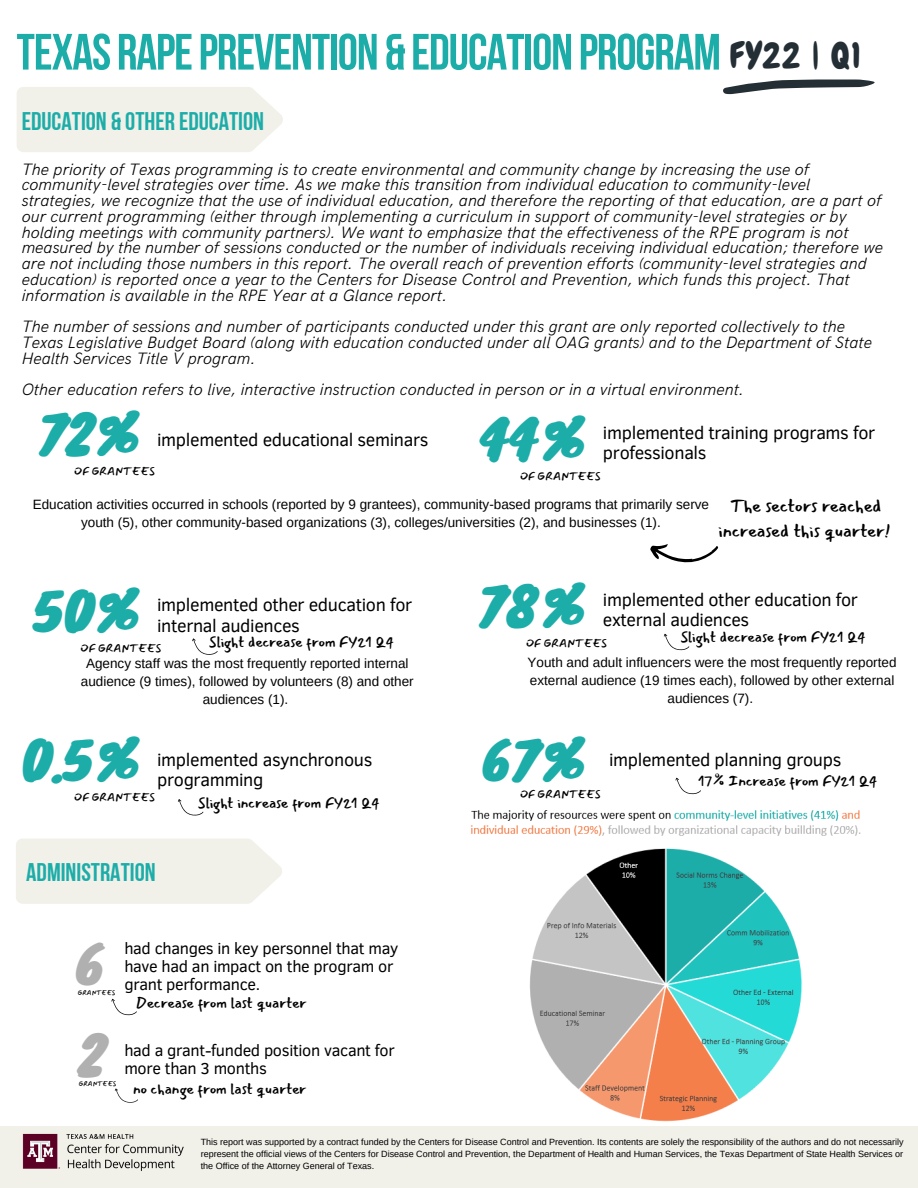
<style>
.page{position:relative;width:918px;height:1188px;background:#fff}
.page>*{position:absolute;margin:0;border:0;box-sizing:border-box;transform-origin:0 0}
.t1{font:51px "Bebas Neue Cyrillic";letter-spacing:-.02em;color:#1dada9}
.t2{font:49.8px "Knewave";color:#1dada9}
.t3{font:49.8px "Knewave";color:#b0b0b0}
.t4{font:25.5px "Bebas Neue Cyrillic";color:#1dada9}
.t5{font:18px/20.2px "Clear Sans";letter-spacing:-.02em;color:#000}
.t6{font:18px/24.8px "Mansalva";color:#000;text-align:center}
.t7{font:italic 300 16.5px/15.8px "HK Grotesk";color:#000}
.t8{font:16.2px/18px "Clear Sans";letter-spacing:-.02em;color:#000}
.t9{font:14.85px "Mansalva";color:#000}
.t10{font:13.5px/18px "Arimo";color:#000;text-align:center}
.t11{font:11.1px "Mansalva";color:#000}
.t12{font:9px/12px "Arimo";color:#000;text-align:justify}
.t13{font:6.6px "Mansalva";color:#000}
.s1{font-family:"Chewy";font-size:36px;color:#232e35}
</style>
<div class="page">
<div style="left:16px;top:839px;width:266px;height:65px;background:#f1f0e9"></div>
<svg style="left:723px;top:80px;width:152px;height:14px"></svg>
<div style="left:0;top:1127px;width:918px;height:61px;background:#f1f0e9"></div>
<img style="left:6px;top:1126px;width:195px;height:45px">
<div style="left:17px;top:87px;width:266px;height:65px;background:#f1f0e9"></div>
<img style="left:471px;top:810px;width:390px;height:312px">
<svg style="left:115px;top:1088px;width:23px;height:15px"></svg>
<svg style="left:111px;top:999px;width:26px;height:17px"></svg>
<svg style="left:650px;top:544px;width:68px;height:19px"></svg>
<svg style="left:675px;top:778px;width:26px;height:17px"></svg>
<svg style="left:178px;top:799px;width:26px;height:17px"></svg>
<svg style="left:664px;top:634px;width:26px;height:17px"></svg>
<svg style="left:192px;top:638px;width:26px;height:17px"></svg>
<h1 class="t1" style="left:17px;top:31px;width:846px">TEXAS RAPEPREVENTION &amp; EDUCATION PROGRAM <span class="s1">FY22 | Q1</span></h1>
<h3 class="t4" style="left:22px;top:110px;width:244px">EDUCATION &amp; OTHER EDUCATION</h3>
<p class="t7" style="left:22px;top:162px;width:863px">The priority of Texas programming is to create environmental and community change by increasing the use of community-level strategies over time. As we make this transition from individual education to community-level strategies, we recognize that the use of individual education, and therefore the reporting of that education, are a part of our current programming (either through implementing a curriculum in support of community-level strategies or by holding meetings with community partners). We want to emphasize that the effectiveness of the RPE program is not measured by the number of sessions conducted or the number of individuals receiving individual education; therefore we are not including those numbers in this report. The overall reach of prevention efforts (community-level strategies and education) is reported once a year to the Centers for Disease Control and Prevention, which funds this project. That information is available in the RPE Year at a Glance report.</p>
<p class="t7" style="left:22px;top:319px;width:852px">The number of sessions and number of participants conducted under this grant are only reported collectively to the<br>Texas Legislative Budget Board (along with education conducted under all OAG grants) and to the Department of State<br>Health Services Title V program.</p>
<p class="t7" style="left:22px;top:382px;width:724px">Other education refers to live, interactive instruction conducted in person or in a virtual environment.</p>
<h2 class="t2" style="left:39px;top:394px;width:104px">72%</h2>
<h2 class="t2" style="left:480px;top:399px;width:109px">44%</h2>
<p class="t5" style="left:603px;top:422px;width:274px">implemented training programs for professionals</p>
<p class="t11" style="left:520px;top:470px;width:82px">OF GRANTEES</p>
<p class="t5" style="left:157px;top:428px;width:273px">implemented educational seminars</p>
<p class="t11" style="left:74px;top:465px;width:82px">OF GRANTEES</p>
<p class="t10" style="left:33px;top:495px;width:678px">Education activities occurred in schools (reported by 9 grantees), community-based programs that primarily serve youth (5), other community-based organizations (3), colleges/universities (2), and businesses (1).</p>
<p class="t6" style="left:719px;top:494px;width:174px">The sectors reached increased this quarter!</p>
<h2 class="t2" style="left:33px;top:571px;width:110px">50%</h2>
<p class="t5" style="left:157px;top:594px;width:257px">implemented other education for internal audiences</p>
<p class="t11" style="left:81px;top:642px;width:82px">OF GRANTEES</p>
<p class="t9" style="left:209px;top:634px;width:187px">Slight decrease from FY21 Q4</p>
<h2 class="t2" style="left:479px;top:566px;width:110px">78%</h2>
<p class="t5" style="left:603px;top:588px;width:257px">implemented other education for external audiences</p>
<p class="t11" style="left:526px;top:637px;width:82px">OF GRANTEES</p>
<p class="t9" style="left:680px;top:629px;width:187px">Slight decrease from FY21 Q4</p>
<p class="t10" style="left:81px;top:655px;width:334px">Agency staff was the most frequently reported internal audience (9 times), followed by volunteers (8) and other audiences (1).</p>
<p class="t10" style="left:528px;top:653px;width:370px">Youth and adult influencers were the most frequently reported external audience (19 times each), followed by other external audiences (7).</p>
<h2 class="t2" style="left:22px;top:719px;width:122px">0.5%</h2>
<h2 class="t2" style="left:483px;top:719px;width:106px">67%</h2>
<p class="t5" style="left:157px;top:749px;width:217px">implemented asynchronous programming</p>
<p class="t5" style="left:609px;top:749px;width:234px">implemented planning groups</p>
<p class="t9" style="left:698px;top:773px;width:181px">17% Increase from FY21 Q4</p>
<p class="t11" style="left:520px;top:788px;width:82px">OF GRANTEES</p>
<p class="t11" style="left:74px;top:791px;width:82px">OF GRANTEES</p>
<p class="t9" style="left:198px;top:794px;width:184px">Slight increase from FY21 Q4</p>
<h3 class="t4" style="left:26px;top:862px;width:131px">ADMINISTRATION</h3>
<h2 class="t3" style="left:76px;top:924px;width:30px">6</h2>
<p class="t13" style="left:78px;top:989px;width:39px">GRANTEES</p>
<p class="t8" style="left:124px;top:939px;width:275px">had changes in key personnel that may have had an impact on the program or</p>
<p class="t8" style="left:124px;top:975px;width:137px">grant performance.</p>
<p class="t9" style="left:136px;top:995px;width:172px">Decrease from last quarter</p>
<h2 class="t3" style="left:78px;top:1015px;width:29px">2</h2>
<p class="t8" style="left:124px;top:1040px;width:272px">had a grant-funded position vacant for more than 3 months</p>
<p class="t13" style="left:79px;top:1080px;width:39px">GRANTEES</p>
<p class="t9" style="left:133px;top:1081px;width:175px">no change from last quarter</p>
<p class="t12" style="left:201px;top:1136px;width:704px">This report was supported by a contract funded by the Centers for Disease Control and Prevention. Its contents are solely the responsibility of the authors and do not necessarily represent the official views of the Centers for Disease Control and Prevention, the Department of Health and Human Services, the Texas Department of State Health Services or the Office of the Attorney General of Texas.</p>
</div>
